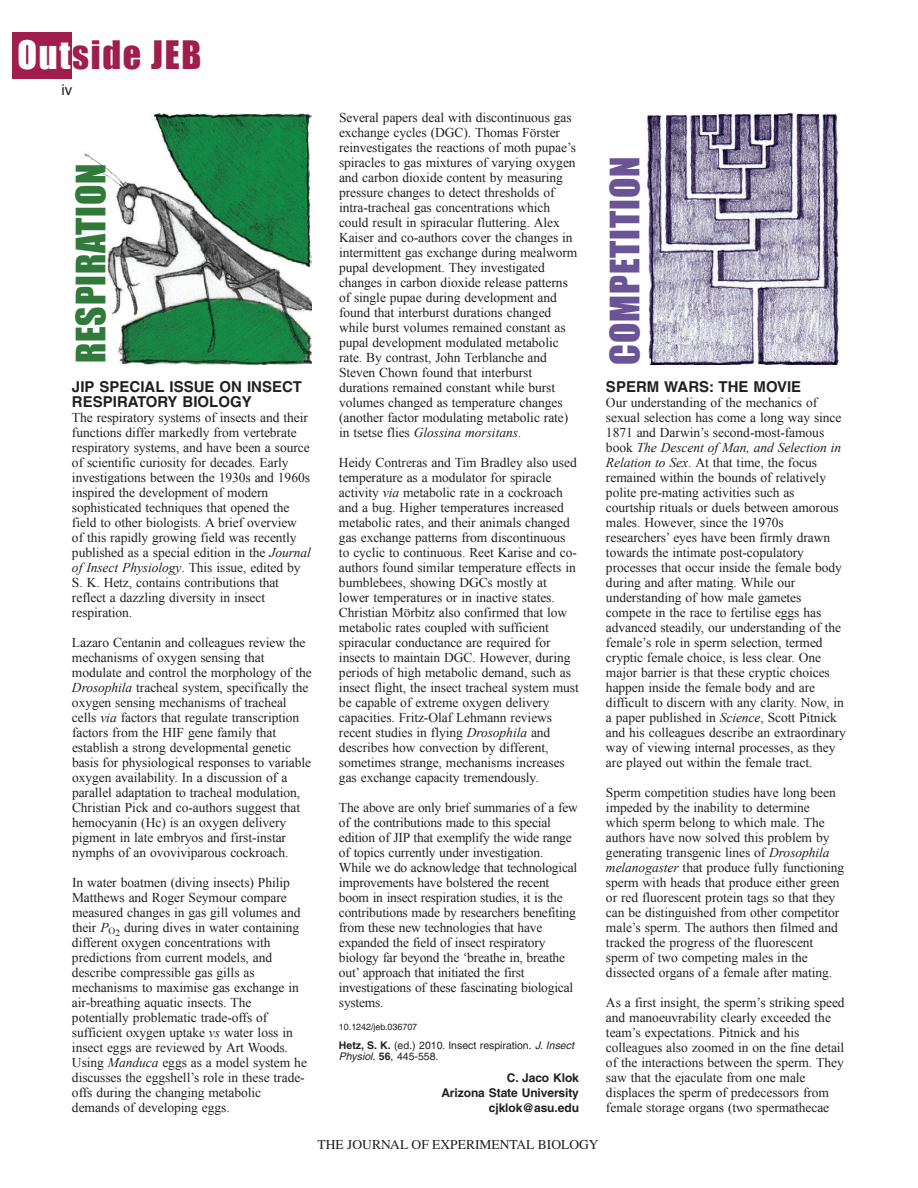
<style>
.page{position:relative;width:918px;height:1188px;background:#fff}
.page>*{position:absolute;margin:0;border:0;box-sizing:border-box;transform-origin:0 0}
.t1{font:37.5px "Impact";letter-spacing:.025em;color:#317a3b}
.t2{font:37.5px "Impact";letter-spacing:.025em;color:#6a5495}
.t3{font:36px "Impact";letter-spacing:.05em;color:#a01e4b}
.t4{font:700 15px/15px "Helvetica";color:#231f20}
.t5{font:15px "Helvetica";color:#231f20}
.t6{font:13.5px/15px "Times New Roman";letter-spacing:-.005em;color:#231f20}
.t7{font:13.5px "Times";color:#231f20}
.t8{font:700 12px/15px "Helvetica";letter-spacing:-.005em;color:#231f20;text-align:right}
.t9{font:10.5px/11.2px "Helvetica";color:#231f20}
.t10{font:9px "Helvetica";letter-spacing:-.005em;color:#231f20}
.s1{color:#fff}
.s2{font-style:italic}
.s3{font-weight:700}
</style>
<div class="page">
<div style="left:12px;top:32px;width:60px;height:46px;background:#a01e4b"></div>
<img style="left:84px;top:113px;width:228px;height:252px">
<img style="left:646px;top:113px;width:193px;height:252px">
<h2 class="t3" style="left:17px;top:33px;width:185px"><span class="s1">Out</span>side JEB</h2>
<p class="t5" style="left:61px;top:84px;width:12px">iv</p>
<p class="t6" style="left:339px;top:110px;width:240px">Several papers deal with discontinuous gas exchange cycles (DGC). Thomas Förster reinvestigates the reactions of moth pupae’s spiracles to gas mixtures of varying oxygen and carbon dioxide content by measuring pressure changes to detect thresholds of intra-tracheal gas concentrations which could result in spiracular fluttering. Alex Kaiser and co-authors cover the changes in intermittent gas exchange during mealworm pupal development. They investigated changes in carbon dioxide release patterns of single pupae during development and found that interburst durations changed while burst volumes remained constant as pupal development modulated metabolic rate. By contrast, John Terblanche and Steven Chown found that interburst durations remained constant while burst volumes changed as temperature changes (another factor modulating metabolic rate) in tsetse flies <span class="s2">Glossina morsitans</span>.</p>
<p class="t6" style="left:339px;top:455px;width:241px">Heidy Contreras and Tim Bradley also used temperature as a modulator for spiracle activity <span class="s2">via</span> metabolic rate in a cockroach and a bug. Higher temperatures increased metabolic rates, and their animals changed gas exchange patterns from discontinuous to cyclic to continuous. Reet Karise and co&shy;authors found similar temperature effects in bumblebees, showing DGCs mostly at lower temperatures or in inactive states.<br>Christian Mörbitz also confirmed that low metabolic rates coupled with sufficient spiracular conductance are required for insects to maintain DGC. However, during periods of high metabolic demand, such as insect flight, the insect tracheal system must be capable of extreme oxygen delivery capacities. Fritz-Olaf Lehmann reviews recent studies in flying <span class="s2">Drosophila</span> and describes how convection by different, sometimes strange, mechanisms increases gas exchange capacity tremendously.</p>
<p class="t6" style="left:339px;top:800px;width:241px">The above are only brief summaries of a few of the contributions made to this special edition of JIP that exemplify the wide range of topics currently under investigation.<br>While we do acknowledge that technological improvements have bolstered the recent boom in insect respiration studies, it is the contributions made by researchers benefiting from these new technologies that have expanded the field of insect respiratory biology far beyond the ‘breathe in, breathe out’ approach that initiated the first investigations of these fascinating biological systems.</p>
<p class="t10" style="left:339px;top:1023px;width:80px">10.1242/jeb.036707</p>
<p class="t9" style="left:339px;top:1040px;width:239px"><span class="s3">Hetz, S. K.</span> (ed.) 2010. Insect respiration. <span class="s2">J. Insect<br>Physiol.</span> <span class="s3">56</span>, 445-558.</p>
<p class="t8" style="left:441px;top:1072px;width:139px">C. Jaco Klok<br>Arizona State University cjklok@asu.edu</p>
<h1 class="t1" style="left:79px;top:363px;width:202px;rotate:-90deg">RESPIRATION</h1>
<h1 class="t2" style="left:613px;top:365px;width:210px;rotate:-90deg">COMPETITION</h1>
<p class="t4" style="left:72px;top:381px;width:232px">JIP SPECIAL ISSUE ON INSECT<br>RESPIRATORY BIOLOGY</p>
<p class="t6" style="left:72px;top:410px;width:241px">The respiratory systems of insects and their functions differ markedly from vertebrate respiratory systems, and have been a source of scientific curiosity for decades. Early investigations between the 1930s and 1960s inspired the development of modern sophisticated techniques that opened the field to other biologists. A brief overview of this rapidly growing field was recently published as a special edition in the <span class="s2">Journal of Insect Physiology</span>. This issue, edited by S. K. Hetz, contains contributions that reflect a dazzling diversity in insect respiration.</p>
<p class="t6" style="left:72px;top:635px;width:241px">Lazaro Centanin and colleagues review the mechanisms of oxygen sensing that modulate and control the morphology of the <span class="s2">Drosophila</span> tracheal system, specifically the oxygen sensing mechanisms of tracheal cells <span class="s2">via</span> factors that regulate transcription factors from the HIF gene family that establish a strong developmental genetic basis for physiological responses to variable oxygen availability. In a discussion of a parallel adaptation to tracheal modulation, Christian Pick and co-authors suggest that hemocyanin (Hc) is an oxygen delivery pigment in late embryos and first-instar nymphs of an ovoviviparous cockroach.</p>
<p class="t6" style="left:72px;top:875px;width:237px">In water boatmen (diving insects) Philip Matthews and Roger Seymour compare measured changes in gas gill volumes and their <span class="s2">P</span><sub>O2</sub> during dives in water containing different oxygen concentrations with predictions from current models, and describe compressible gas gills as mechanisms to maximise gas exchange in air-breathing aquatic insects. The potentially problematic trade-offs of sufficient oxygen uptake <span class="s2">vs</span> water loss in insect eggs are reviewed by Art Woods.<br>Using <span class="s2">Manduca</span> eggs as a model system he discusses the eggshell’s role in these trade&shy;offs during the changing metabolic demands of developing eggs.</p>
<p class="t4" style="left:606px;top:381px;width:197px">SPERM WARS: THE MOVIE</p>
<p class="t6" style="left:606px;top:395px;width:242px">Our understanding of the mechanics of sexual selection has come a long way since 1871 and Darwin’s second-most-famous book <span class="s2">The Descent of Man, and Selection in Relation to Sex</span>. At that time, the focus remained within the bounds of relatively polite pre-mating activities such as courtship rituals or duels between amorous males. However, since the 1970s researchers’ eyes have been firmly drawn towards the intimate post-copulatory processes that occur inside the female body during and after mating. While our understanding of how male gametes compete in the race to fertilise eggs has advanced steadily, our understanding of the female’s role in sperm selection, termed cryptic female choice, is less clear. One major barrier is that these cryptic choices happen inside the female body and are difficult to discern with any clarity. Now, in a paper published in <span class="s2">Science</span>, Scott Pitnick and his colleagues describe an extraordinary way of viewing internal processes, as they are played out within the female tract.</p>
<p class="t6" style="left:606px;top:785px;width:240px">Sperm competition studies have long been impeded by the inability to determine which sperm belong to which male. The authors have now solved this problem by generating transgenic lines of <span class="s2">Drosophila melanogaster</span> that produce fully functioning sperm with heads that produce either green or red fluorescent protein tags so that they can be distinguished from other competitor male’s sperm. The authors then filmed and tracked the progress of the fluorescent sperm of two competing males in the dissected organs of a female after mating.</p>
<p class="t6" style="left:606px;top:995px;width:240px">As a first insight, the sperm’s striking speed and manoeuvrability clearly exceeded the team’s expectations. Pitnick and his colleagues also zoomed in on the fine detail of the interactions between the sperm. They saw that the ejaculate from one male displaces the sperm of predecessors from female storage organs (two spermathecae</p>
<p class="t7" style="left:318px;top:1137px;width:282px">THE JOURNAL OF EXPERIMENTAL BIOLOGY</p>
</div>
